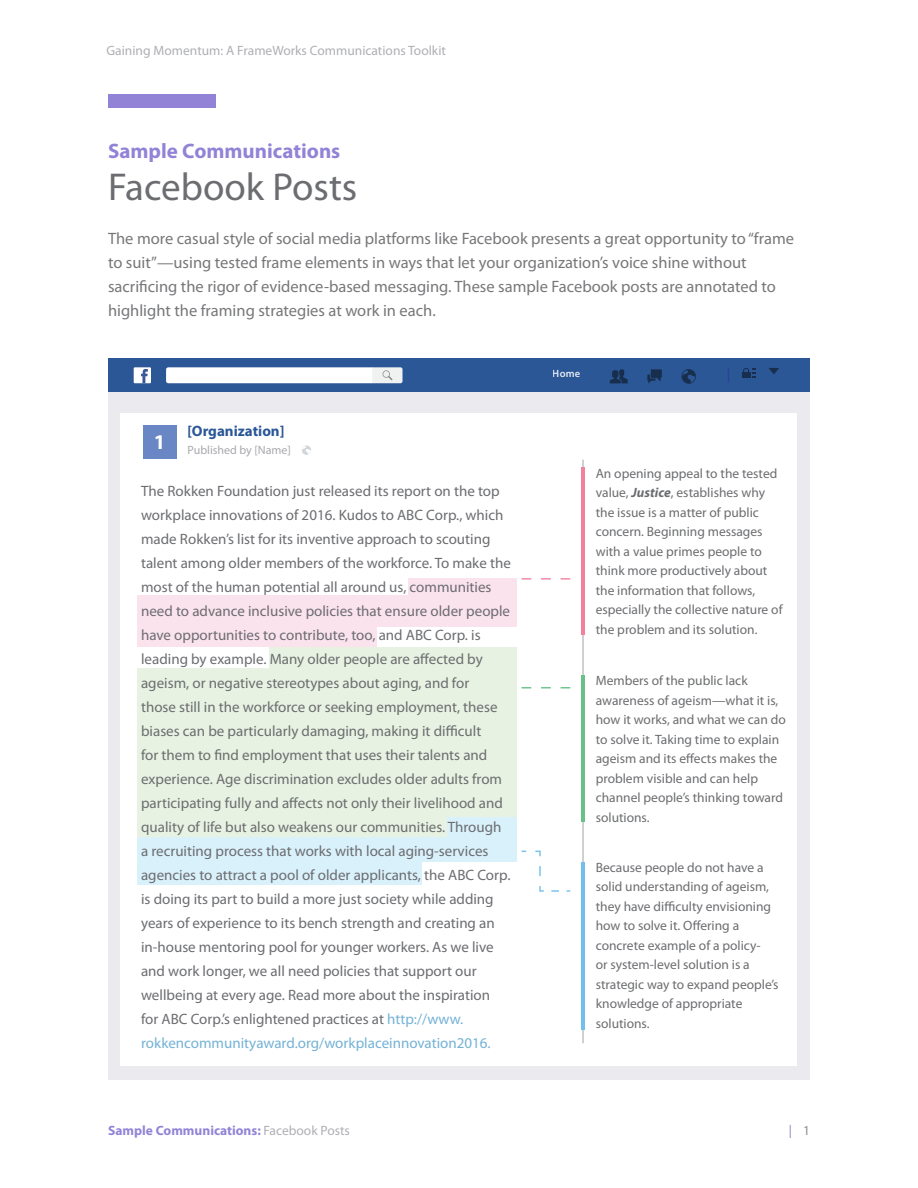
<style>
.page{position:relative;width:918px;height:1188px;background:#fff}
.page>*{position:absolute;margin:0;border:0;box-sizing:border-box;transform-origin:0 0}
.t1{font:39px "Myriad Pro";color:#6c6d70}
.t2{font:700 21px "Myriad Pro";color:#8a7ad4}
.t3{font:700 21px "Myriad Pro";color:#fff}
.t4{font:16.5px/24px "Myriad Pro";color:#6c6d70}
.Body{font:15px/24px "Myriad Pro";color:#6c6d70}
.Body-2{font:700 15px "Myriad Pro";color:#2b5797}
.Body-3{font:13.5px/19.5px "Myriad Pro";color:#6c6d70}
.t5{font:13.5px "Myriad Pro";color:#a8a9ad}
.t6{font:700 13.5px "Myriad Pro";color:#897ad3}
.t7{font:13.5px "Myriad Pro";color:#8679b8}
.Body-4{font:12px "Myriad Pro";color:#a8a9ad}
.t8{font:600 10.5px "Myriad Pro";color:#fff}
.s1{color:#74b2d6}
.s2{font-weight:400;color:#a8a9ad}
.s3{font-weight:700;font-style:italic}
.s4{color:#808285}
</style>
<div class="page">
<div style="left:108px;top:392px;width:702px;height:688px;background:#ebeaef"></div>
<div style="left:121px;top:413px;width:676px;height:652px;background:#fff"></div>
<div style="left:409px;top:578px;width:108px;height:18px;background:#fbe3ed"></div>
<div style="left:137px;top:595px;width:380px;height:32px;background:#fbe3ed"></div>
<div style="left:137px;top:626px;width:240px;height:21px;background:#fbe3ed"></div>
<hr style="left:582px;top:460px;width:2px;height:583px;background:#bcbdc0">
<div style="left:269px;top:647px;width:248px;height:23px;background:#e7f2e2"></div>
<div style="left:137px;top:819px;width:310px;height:18px;background:#e7f2e2"></div>
<div style="left:137px;top:668px;width:380px;height:151px;background:#e7f2e2"></div>
<div style="left:447px;top:818px;width:70px;height:20px;background:#d9f1fb"></div>
<div style="left:137px;top:837px;width:380px;height:25px;background:#d9f1fb"></div>
<div style="left:137px;top:862px;width:285px;height:23px;background:#d9f1fb"></div>
<svg style="left:522px;top:578px;width:48px;height:2px"></svg>
<svg style="left:522px;top:687px;width:48px;height:1px"></svg>
<hr style="left:581px;top:468px;width:4px;height:167px;background:#f2819e">
<hr style="left:581px;top:675px;width:4px;height:147px;background:#67c188">
<hr style="left:581px;top:862px;width:4px;height:167px;background:#72bfeb">
<svg style="left:521px;top:850px;width:50px;height:42px"></svg>
<div style="left:108px;top:94px;width:108px;height:14px;background:#9283d7"></div>
<div style="left:108px;top:359px;width:702px;height:33px;background:#2b5797"></div>
<div style="left:143px;top:425px;width:34px;height:34px;background:#6887c4"></div>
<svg style="left:302px;top:445px;width:9px;height:10px"></svg>
<div style="left:134px;top:367px;width:17px;height:16px;background:#fff"></div>
<svg style="left:141px;top:369px;width:7px;height:14px"></svg>
<svg style="left:610px;top:369px;width:18px;height:14px"></svg>
<svg style="left:647px;top:369px;width:15px;height:14px"></svg>
<svg style="left:681px;top:369px;width:15px;height:15px"></svg>
<svg style="left:728px;top:368px;width:1px;height:15px"></svg>
<div style="left:742px;top:372px;width:8px;height:6px;background:#172e4d"></div>
<svg style="left:743px;top:368px;width:13px;height:10px"></svg>
<svg style="left:769px;top:368px;width:10px;height:6px"></svg>
<svg style="left:166px;top:367px;width:237px;height:16px;background:#f7f8fa"></svg>
<p class="t5" style="left:106px;top:42px;width:341px">Gaining Momentum: A FrameWorks Communications Toolkit</p>
<h2 class="t2" style="left:108px;top:137px;width:234px">Sample Communications</h2>
<p class="t1" style="left:108px;top:163px;width:251px">Facebook Posts</p>
<p class="t4" style="left:108px;top:226px;width:688px">The more casual style of social media platforms like Facebook presents a great opportunity to “frame to suit”—using tested frame elements in ways that let your organization’s voice shine without sacrificing the rigor of evidence-based messaging. These sample Facebook posts are annotated to highlight the framing strategies at work in each.</p>
<p class="t3" style="left:154px;top:428px;width:13px">1</p>
<p class="Body-2" style="left:188px;top:422px;width:98px">[Organization]</p>
<p class="Body-4" style="left:188px;top:443px;width:105px">Published by [Name]</p>
<p class="Body" style="left:141px;top:479px;width:371px">The Rokken Foundation just released its report on the top workplace innovations of 2016. Kudos to ABC Corp., which made Rokken’s list for its inventive approach to scouting talent among older members of the workforce. To make the most of the human potential all around us, communities need to advance inclusive policies that ensure older people have opportunities to contribute, too, and ABC Corp. is leading by example. Many older people are affected by ageism, or negative stereotypes about aging, and for<br>those still in the workforce or seeking employment, these biases can be particularly damaging, making it difficult<br>for them to find employment that uses their talents and experience. Age discrimination excludes older adults from participating fully and affects not only their livelihood and quality of life but also weakens our communities. Through a recruiting process that works with local aging-services agencies to attract a pool of older applicants, the ABC Corp. is doing its part to build a more just society while adding years of experience to its bench strength and creating an in-house mentoring pool for younger workers. As we live and work longer, we all need policies that support our wellbeing at every age. Read more about the inspiration for ABC Corp.’s enlightened practices at <span class="s1">http://www. rokkencommunityaward.org/workplaceinnovation2016.</span></p>
<p class="t6" style="left:108px;top:1121px;width:243px">Sample Communications: <span class="s2">Facebook Posts</span></p>
<p class="t8" style="left:553px;top:367px;width:29px">Home</p>
<p class="Body-3" style="left:596px;top:463px;width:188px">An opening appeal to the tested value, <span class="s3">Justice</span>, establishes why the issue is a matter of public concern. Beginning messages with a value primes people to think more productively about the information that follows, especially the collective nature of the problem and its solution.</p>
<p class="Body-3" style="left:596px;top:671px;width:192px">Members of the public lack awareness of ageism—what it is, how it works, and what we can do to solve it. Taking time to explain ageism and its effects makes the problem visible and can help channel people’s thinking toward solutions.</p>
<p class="Body-3" style="left:596px;top:857px;width:184px">Because people do not have a solid understanding of ageism, they have difficulty envisioning how to solve it. Offering a concrete example of a policy-<br>or system-level solution is a strategic way to expand people’s knowledge of appropriate solutions.</p>
<p class="t7" style="left:788px;top:1122px;width:23px">| <span class="s4">1</span></p>
</div>
